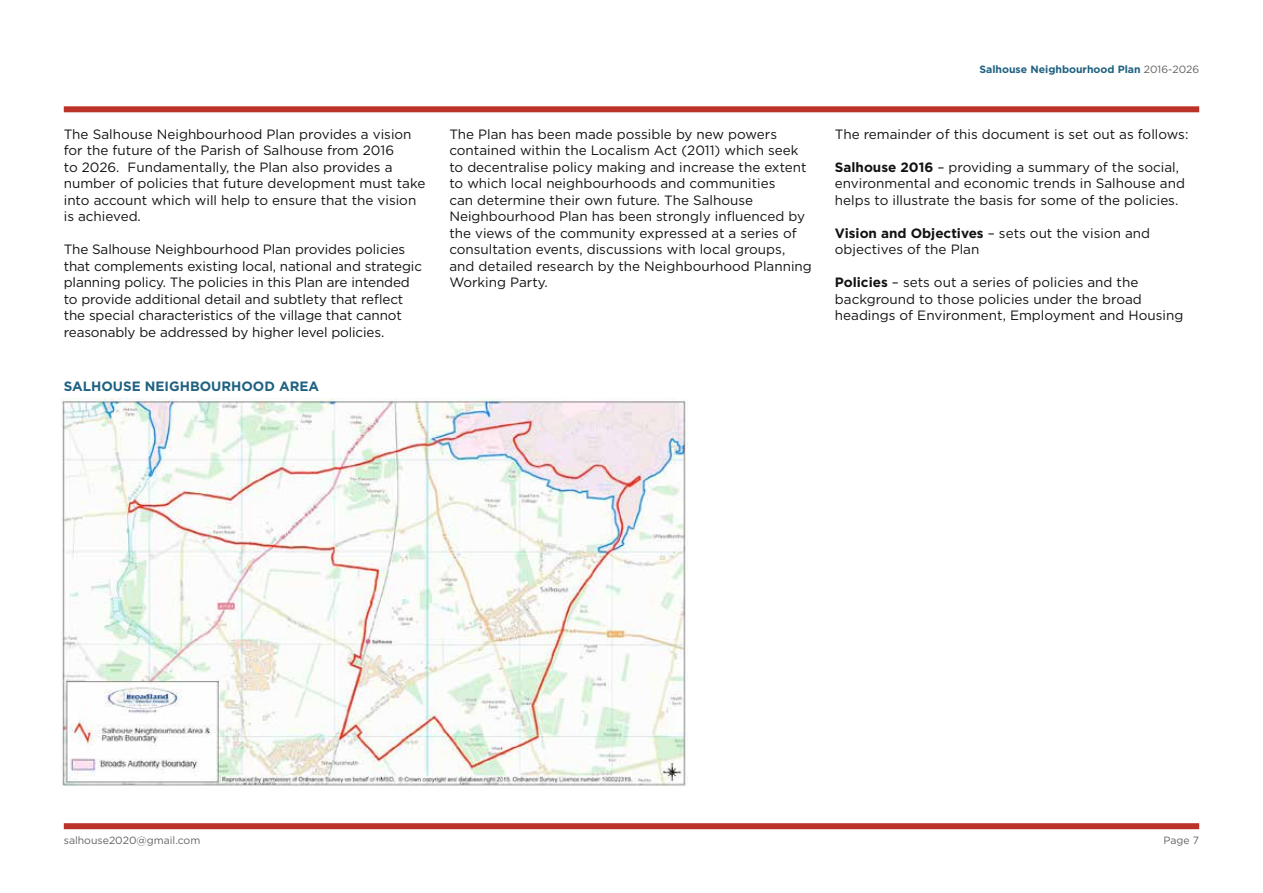
<style>
.page{position:relative;width:1263px;height:893px;background:#fff}
.page>*{position:absolute;margin:0;border:0;box-sizing:border-box;transform-origin:0 0}
.t1{font:13.5px/16.5px "Gotham HTF";color:#121212}
.t2{font:700 13.5px "Gotham HTF";color:#1f6181}
.t3{font:700 10.5px "Gotham HTF";color:#1f6181}
.t4{font:10.5px "Gotham HTF";color:#606362}
.s1{font-weight:400;color:#606362}
.s2{font-weight:700}
</style>
<div class="page">
<div style="left:64px;top:823px;width:1135px;height:6px;background:#bb3228"></div>
<div style="left:64px;top:106px;width:1135px;height:6px;background:#bb3228"></div>
<img style="left:62px;top:398px;width:624px;height:388px">
<p class="t1" style="left:64px;top:126px;width:363px">The Salhouse Neighbourhood Plan provides a vision for the future of the Parish of Salhouse from 2016<br>to 2026. Fundamentally, the Plan also provides a number of policies that future development must take into account which will help to ensure that the vision is achieved.</p>
<p class="t1" style="left:64px;top:241px;width:360px">The Salhouse Neighbourhood Plan provides policies that complements existing local, national and strategic planning policy. The policies in this Plan are intended to provide additional detail and subtlety that reflect the special characteristics of the village that cannot reasonably be addressed by higher level policies.</p>
<p class="t2" style="left:64px;top:378px;width:257px">SALHOUSE NEIGHBOURHOOD AREA</p>
<p class="t3" style="left:979px;top:63px;width:221px">Salhouse Neighbourhood Plan <span class="s1">2016-2026</span></p>
<p class="t1" style="left:449px;top:125px;width:364px">The Plan has been made possible by new powers contained within the Localism Act (2011) which seek to decentralise policy making and increase the extent to which local neighbourhoods and communities<br>can determine their own future. The Salhouse Neighbourhood Plan has been strongly influenced by the views of the community expressed at a series of consultation events, discussions with local groups, and detailed research by the Neighbourhood Planning Working Party.</p>
<p class="t1" style="left:835px;top:125px;width:355px">The remainder of this document is set out as follows:</p>
<p class="t1" style="left:835px;top:158px;width:352px"><span class="s2">Salhouse 2016</span> – providing a summary of the social, environmental and economic trends in Salhouse and helps to illustrate the basis for some of the policies.</p>
<p class="t1" style="left:835px;top:224px;width:317px"><span class="s2">Vision and Objectives</span> – sets out the vision and objectives of the Plan</p>
<p class="t1" style="left:835px;top:274px;width:350px"><span class="s2">Policies</span> – sets out a series of policies and the background to those policies under the broad headings of Environment, Employment and Housing</p>
<p class="t4" style="left:64px;top:835px;width:138px">salhouse2020@gmail.com</p>
<p class="t4" style="left:1163px;top:835px;width:37px">Page 7</p>
</div>
